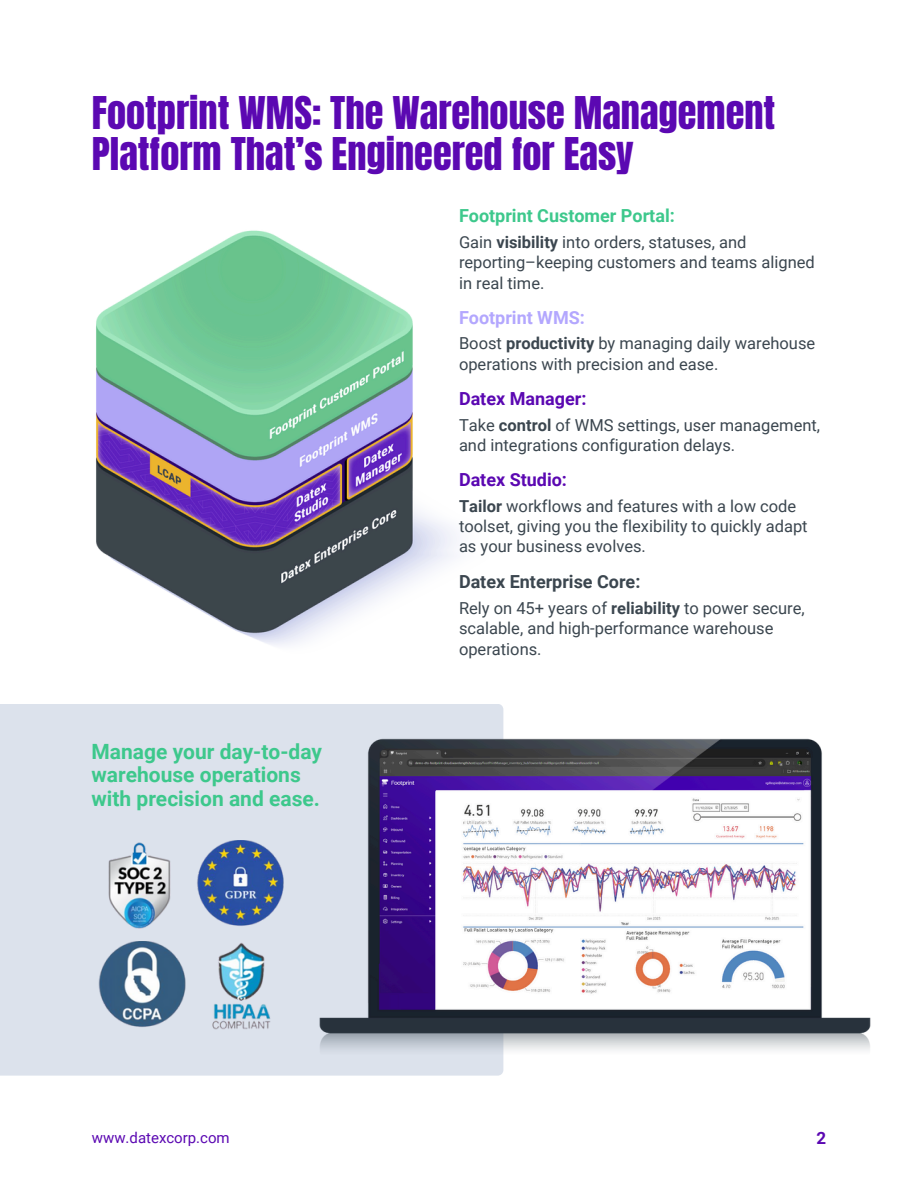
<style>
.page{position:relative;width:918px;height:1188px;background:#fff}
.page>*{position:absolute;margin:0;border:0;box-sizing:border-box;transform-origin:0 0}
.t1{font:38.4px/41.7px "Anton";color:#5b08b2}
.t2{font:700 21px/23.7px "Roboto";color:#3dc88c}
.t3{font:700 18px "Roboto";color:#5b08b2}
.t4{font:700 18px "Roboto";color:#3dc88c}
.t5{font:700 18px "Roboto";color:#3b464f}
.t6{font:700 18px "Roboto";color:#b3a7fe}
.t7{font:700 16.95px "Roboto";color:#5b08b2}
.t8{font:16.5px/20.2px "Roboto";color:#3b464f}
.t9{font:15px "Roboto";color:#5b08b2}
.s1{font-weight:700}
</style>
<div class="page">
<img style="left:96px;top:230px;width:361px;height:415px">
<div style="left:0;top:704px;width:300px;height:372px;background:#dce2ec"></div>
<img style="left:300px;top:704px;width:571px;height:372px">
<img style="left:91px;top:941px;width:187px;height:101px">
<img style="left:101px;top:840px;width:187px;height:101px">
<h1 class="t1" style="left:92px;top:92px;width:685px">Footprint WMS: The Warehouse Management<br>Platform That’s Engineered for Easy</h1>
<h2 class="t2" style="left:91px;top:740px;width:232px">Manage your day-to-day warehouse operations with precision and ease.</h2>
<p class="t4" style="left:459px;top:205px;width:217px">Footprint Customer Portal:</p>
<h3 class="t8" style="left:459px;top:232px;width:357px">Gain <span class="s1">visibility</span> into orders, statuses, and reporting–keeping customers and teams aligned in real time.</h3>
<h4 class="t6" style="left:459px;top:307px;width:127px">Footprint WMS:</h4>
<h3 class="t8" style="left:459px;top:333px;width:358px">Boost <span class="s1">productivity</span> by managing daily warehouse operations with precision and ease.</h3>
<h4 class="t3" style="left:459px;top:388px;width:129px">Datex Manager:</h4>
<h3 class="t8" style="left:459px;top:415px;width:363px">Take <span class="s1">control</span> of WMS settings, user management, and integrations configuration delays.</h3>
<h4 class="t3" style="left:459px;top:469px;width:110px">Datex Studio:</h4>
<h3 class="t8" style="left:459px;top:496px;width:350px"><span class="s1">Tailor</span> workflows and features with a low code toolset, giving you the flexibility to quickly adapt as your business evolves.</h3>
<h4 class="t5" style="left:459px;top:571px;width:183px">Datex Enterprise Core:</h4>
<p class="t8" style="left:459px;top:598px;width:347px">Rely on 45+ years of <span class="s1">reliability</span> to power secure, scalable, and high-performance warehouse operations.</p>
<h3 class="t9" style="left:92px;top:1129px;width:140px">www.datexcorp.com</h3>
<h4 class="t7" style="left:816px;top:1128px;width:11px">2</h4>
</div>
